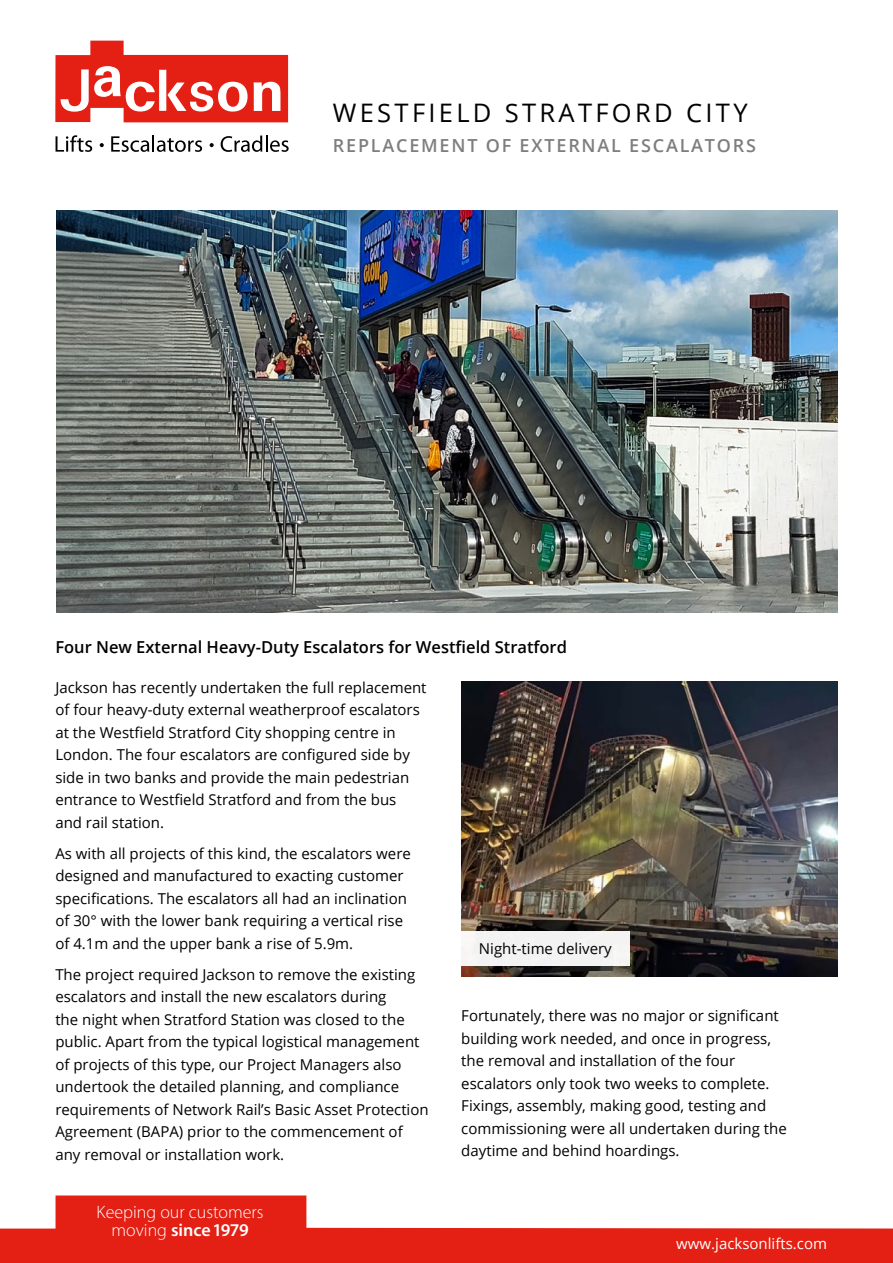
<style>
.page{position:relative;width:893px;height:1263px;background:#fff}
.page>*{position:absolute;margin:0;border:0;box-sizing:border-box;transform-origin:0 0}
.t1{font:25.5px "Open Sans";letter-spacing:.13em;color:#000}
.t2{font:300 18px/18px "Myriad Pro";color:#fff;text-align:center}
.t3{font:600 18px "Open Sans";letter-spacing:.1em;color:#7e7e7d}
.t4{font:600 16.5px "Open Sans";color:#000}
.t5{font:15px/22.5px "Open Sans";color:#000}
.t6{font:15px "Open Sans";color:#fff}
.s1{font-weight:600}
</style>
<div class="page">
<svg style="left:0;top:1195px;width:893px;height:68px;fill:#e41f13"></svg>
<svg style="left:55px;top:41px;width:233px;height:81px"></svg>
<svg style="left:56px;top:135px;width:36px;height:17px"></svg>
<svg style="left:111px;top:136px;width:91px;height:16px"></svg>
<svg style="left:221px;top:136px;width:68px;height:16px"></svg>
<svg style="left:100px;top:143px;width:4px;height:4px"></svg>
<svg style="left:210px;top:143px;width:4px;height:4px"></svg>
<img style="left:57px;top:210px;width:781px;height:402px">
<img style="left:461px;top:681px;width:377px;height:296px">
<div style="left:461px;top:931px;width:168px;height:34px;background:#f3f3f2"></div>
<h1 class="t1" style="left:333px;top:95px;width:416px">WESTFIELD STRATFORD CITY</h1>
<p class="t3" style="left:333px;top:133px;width:425px">REPLACEMENT OF EXTERNAL ESCALATORS</p>
<p class="t4" style="left:55px;top:636px;width:513px">Four New External Heavy-Duty Escalators for Westfield Stratford</p>
<p class="t5" style="left:55px;top:675px;width:373px">Jackson has recently undertaken the full replacement of four heavy-duty external weatherproof escalators at the Westfield Stratford City shopping centre in London. The four escalators are configured side by side in two banks and provide the main pedestrian entrance to Westfield Stratford and from the bus and rail station.</p>
<p class="t5" style="left:55px;top:841px;width:357px">As with all projects of this kind, the escalators were designed and manufactured to exacting customer specifications. The escalators all had an inclination of 30° with the lower bank requiring a vertical rise of 4.1m and the upper bank a rise of 5.9m.</p>
<p class="t5" style="left:55px;top:962px;width:375px">The project required Jackson to remove the existing escalators and install the new escalators during<br>the night when Stratford Station was closed to the public. Apart from the typical logistical management of projects of this type, our Project Managers also undertook the detailed planning, and compliance requirements of Network Rail’s Basic Asset Protection Agreement (BAPA) prior to the commencement of any removal or installation work.</p>
<p class="t5" style="left:479px;top:937px;width:134px">Night-time delivery</p>
<p class="t5" style="left:461px;top:1004px;width:327px">Fortunately, there was no major or significant building work needed, and once in progress, the removal and installation of the four escalators only took two weeks to complete.<br>Fixings, assembly, making good, testing and commissioning were all undertaken during the daytime and behind hoardings.</p>
<p class="t2" style="left:97px;top:1203px;width:168px">Keeping our customers moving <span class="s1">since 1979</span></p>
<p class="t6" style="left:676px;top:1233px;width:152px">www.jacksonlifts.com</p>
</div>
